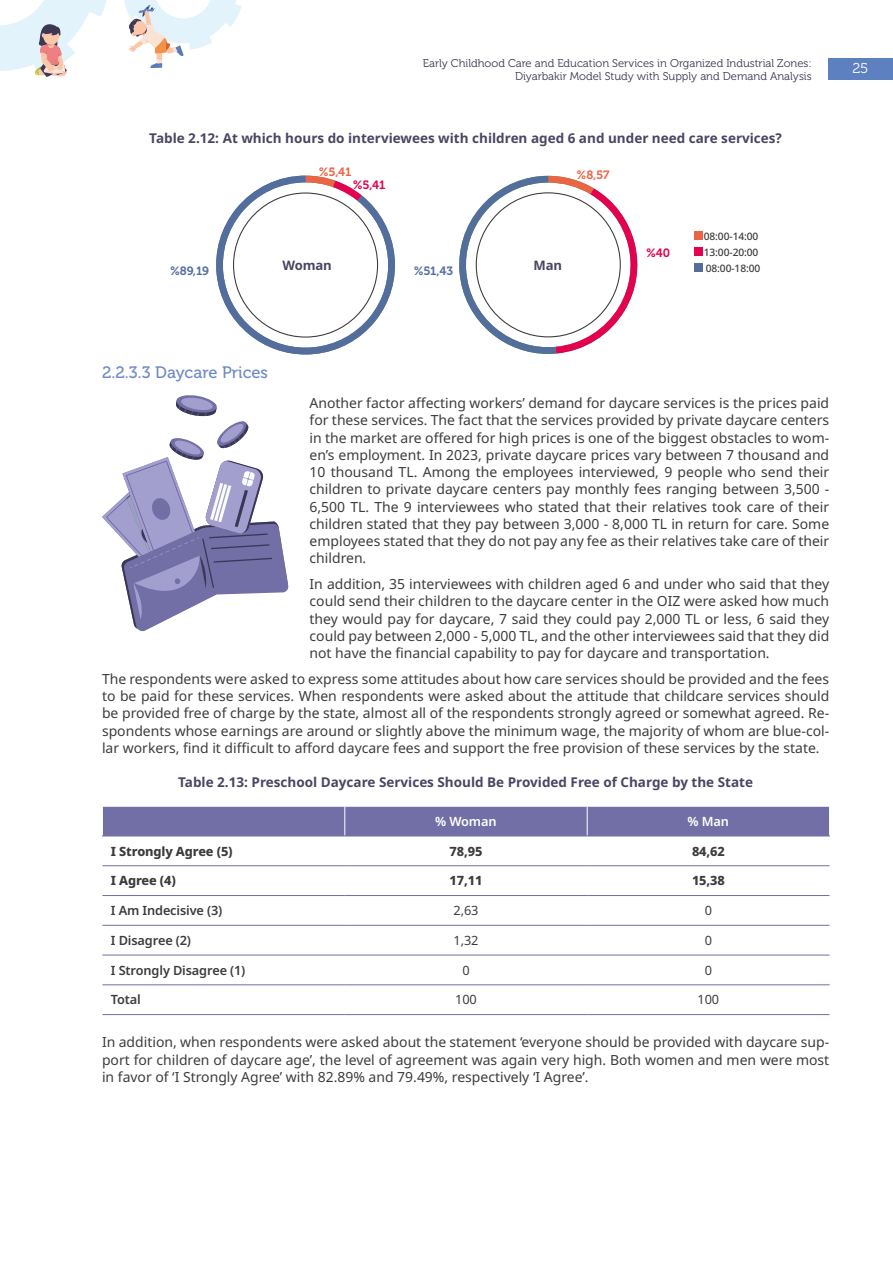
<style>
.page{position:relative;width:893px;height:1263px;background:#fff}
.page>*{position:absolute;margin:0;border:0;box-sizing:border-box;transform-origin:0 0}
.t1{font:16.5px "Museo 500";color:#6e8bc7}
.t2{font:14.25px "Museo 300";color:#fff}
.t3{font:13.95px/17.2px "Noto Sans";color:#3c3c3b;text-align:justify}
.t4{font:700 13.5px "Noto Sans";color:#4a4562}
.t5{font:700 13.05px "Noto Sans";letter-spacing:-.01em;color:#4a4562}
.t6{font:600 12.75px "Noto Sans";letter-spacing:-.01em;color:#3c3c3b}
.t7{font:800 12.75px "Noto Sans";letter-spacing:-.01em;color:#3c3c3b}
.t8{font:12.75px "Noto Sans";letter-spacing:-.01em;color:#3c3c3b}
.t9{font:600 12.75px "Noto Sans";letter-spacing:-.01em;color:#fff}
.t10{font:12px "Museo 700";letter-spacing:-.02em;color:#536e9d}
.t11{font:12px "Museo 700";color:#ec6446}
.t12{font:12px "Museo 700";color:#e50051}
.t13{font:11.25px/12.8px "Museo 300";color:#3c3755;text-align:right}
.t14{font:500 10.2px/16px "Noto Sans";letter-spacing:-.01em;color:#3c3c3b}
</style>
<div class="page">
<div style="left:694px;top:232px;width:8px;height:8px;background:#ec6446"></div>
<div style="left:694px;top:248px;width:8px;height:8px;background:#e50051"></div>
<div style="left:694px;top:264px;width:8px;height:8px;background:#536e9d"></div>
<svg style="left:216px;top:176px;width:179px;height:179px"></svg>
<svg style="left:459px;top:176px;width:179px;height:178px"></svg>
<svg style="left:102px;top:395px;width:187px;height:236px"></svg>
<div style="left:103px;top:807px;width:726px;height:29px;background:#726ea6"></div>
<hr style="left:344px;top:806px;width:1px;height:30px;background:#fff">
<hr style="left:587px;top:806px;width:1px;height:30px;background:#fff">
<hr style="left:345px;top:836px;width:242px;height:1px;background:#726ea6">
<hr style="left:587px;top:836px;width:243px;height:1px;background:#726ea6">
<hr style="left:102px;top:836px;width:243px;height:1px;background:#726ea6">
<hr style="left:102px;top:865px;width:243px;height:1px;background:#726ea6">
<hr style="left:345px;top:865px;width:242px;height:1px;background:#726ea6">
<hr style="left:587px;top:865px;width:243px;height:1px;background:#726ea6">
<hr style="left:102px;top:895px;width:243px;height:1px;background:#726ea6">
<hr style="left:345px;top:895px;width:242px;height:1px;background:#726ea6">
<hr style="left:587px;top:895px;width:243px;height:1px;background:#726ea6">
<hr style="left:102px;top:925px;width:243px;height:1px;background:#726ea6">
<hr style="left:345px;top:925px;width:242px;height:1px;background:#726ea6">
<hr style="left:587px;top:925px;width:243px;height:1px;background:#726ea6">
<hr style="left:102px;top:955px;width:243px;height:1px;background:#726ea6">
<hr style="left:345px;top:955px;width:242px;height:1px;background:#726ea6">
<hr style="left:587px;top:955px;width:243px;height:1px;background:#726ea6">
<hr style="left:102px;top:984px;width:243px;height:1px;background:#726ea6">
<hr style="left:345px;top:984px;width:242px;height:1px;background:#726ea6">
<hr style="left:587px;top:984px;width:243px;height:1px;background:#726ea6">
<hr style="left:102px;top:1014px;width:243px;height:1px;background:#726ea6">
<hr style="left:345px;top:1014px;width:242px;height:1px;background:#726ea6">
<hr style="left:587px;top:1014px;width:243px;height:1px;background:#726ea6">
<div style="left:828px;top:59px;width:65px;height:21px;background:#5c80c0"></div>
<svg style="left:124px;top:0;width:118px;height:68px"></svg>
<svg style="left:0;top:0;width:107px;height:77px"></svg>
<p class="t13" style="left:423px;top:57px;width:390px">Early Childhood Care and Education Services in Organized Industrial Zones:<br>Diyarbakir Model Study with Supply and Demand Analysis</p>
<p class="t2" style="left:852px;top:61px;width:17px">25</p>
<p class="t4" style="left:149px;top:128px;width:634px">Table 2.12: At which hours do interviewees with children aged 6 and under need care services?</p>
<p class="t11" style="left:319px;top:166px;width:34px">%5,41</p>
<p class="t11" style="left:577px;top:168px;width:34px">%8,57</p>
<p class="t12" style="left:353px;top:178px;width:34px">%5,41</p>
<p class="t5" style="left:282px;top:256px;width:51px">Woman</p>
<p class="t5" style="left:534px;top:256px;width:30px">Man</p>
<p class="t10" style="left:170px;top:264px;width:40px">%89,19</p>
<p class="t10" style="left:414px;top:264px;width:41px">%51,43</p>
<p class="t1" style="left:102px;top:363px;width:168px">2.2.3.3 Daycare Prices</p>
<p class="t12" style="left:646px;top:246px;width:26px">%40</p>
<p class="t14" style="left:704px;top:228px;width:58px">08:00-14:00<br>13:00-20:00<br>08:00-18:00</p>
<p class="t3" style="left:310px;top:395px;width:521px">Another factor affecting workers’ demand for daycare services is the prices paid for these services. The fact that the services provided by private daycare centers in the market are offered for high prices is one of the biggest obstacles to wom&shy;en’s employment. In 2023, private daycare prices vary between 7 thousand and 10 thousand TL. Among the employees interviewed, 9 people who send their children to private daycare centers pay monthly fees ranging between 3,500 - 6,500 TL. The 9 interviewees who stated that their relatives took care of their children stated that they pay between 3,000 - 8,000 TL in return for care. Some employees stated that they do not pay any fee as their relatives take care of their children.</p>
<p class="t3" style="left:310px;top:576px;width:521px">In addition, 35 interviewees with children aged 6 and under who said that they could send their children to the daycare center in the OIZ were asked how much they would pay for daycare, 7 said they could pay 2,000 TL or less, 6 said they could pay between 2,000 - 5,000 TL, and the other interviewees said that they did not have the financial capability to pay for daycare and transportation.</p>
<p class="t3" style="left:102px;top:670px;width:729px">The respondents were asked to express some attitudes about how care services should be provided and the fees to be paid for these services. When respondents were asked about the attitude that childcare services should be provided free of charge by the state, almost all of the respondents strongly agreed or somewhat agreed. Re&shy;spondents whose earnings are around or slightly above the minimum wage, the majority of whom are blue-col&shy;lar workers, find it difficult to afford daycare fees and support the free provision of these services by the state.</p>
<p class="t4" style="left:178px;top:773px;width:576px">Table 2.13: Preschool Daycare Services Should Be Provided Free of Charge by the State</p>
<p class="t9" style="left:435px;top:812px;width:63px">% Woman</p>
<p class="t9" style="left:688px;top:812px;width:43px">% Man</p>
<p class="t7" style="left:111px;top:842px;width:123px">I Strongly Agree (5)</p>
<p class="t7" style="left:450px;top:842px;width:34px">78,95</p>
<p class="t7" style="left:692px;top:842px;width:34px">84,62</p>
<p class="t7" style="left:111px;top:871px;width:67px">I Agree (4)</p>
<p class="t7" style="left:450px;top:871px;width:34px">17,11</p>
<p class="t7" style="left:692px;top:871px;width:34px">15,38</p>
<p class="t6" style="left:111px;top:901px;width:113px">I Am Indecisive (3)</p>
<p class="t8" style="left:454px;top:901px;width:26px">2,63</p>
<p class="t8" style="left:705px;top:901px;width:9px">0</p>
<p class="t6" style="left:111px;top:931px;width:82px">I Disagree (2)</p>
<p class="t8" style="left:454px;top:931px;width:26px">1,32</p>
<p class="t8" style="left:705px;top:931px;width:9px">0</p>
<p class="t6" style="left:111px;top:961px;width:136px">I Strongly Disagree (1)</p>
<p class="t8" style="left:462px;top:961px;width:9px">0</p>
<p class="t8" style="left:705px;top:961px;width:9px">0</p>
<p class="t6" style="left:111px;top:991px;width:32px">Total</p>
<p class="t8" style="left:455px;top:991px;width:23px">100</p>
<p class="t8" style="left:698px;top:991px;width:23px">100</p>
<p class="t3" style="left:102px;top:1034px;width:729px">In addition, when respondents were asked about the statement ‘everyone should be provided with daycare sup&shy;port for children of daycare age’, the level of agreement was again very high. Both women and men were most in favor of ‘I Strongly Agree’ with 82.89% and 79.49%, respectively ‘I Agree’.</p>
</div>
